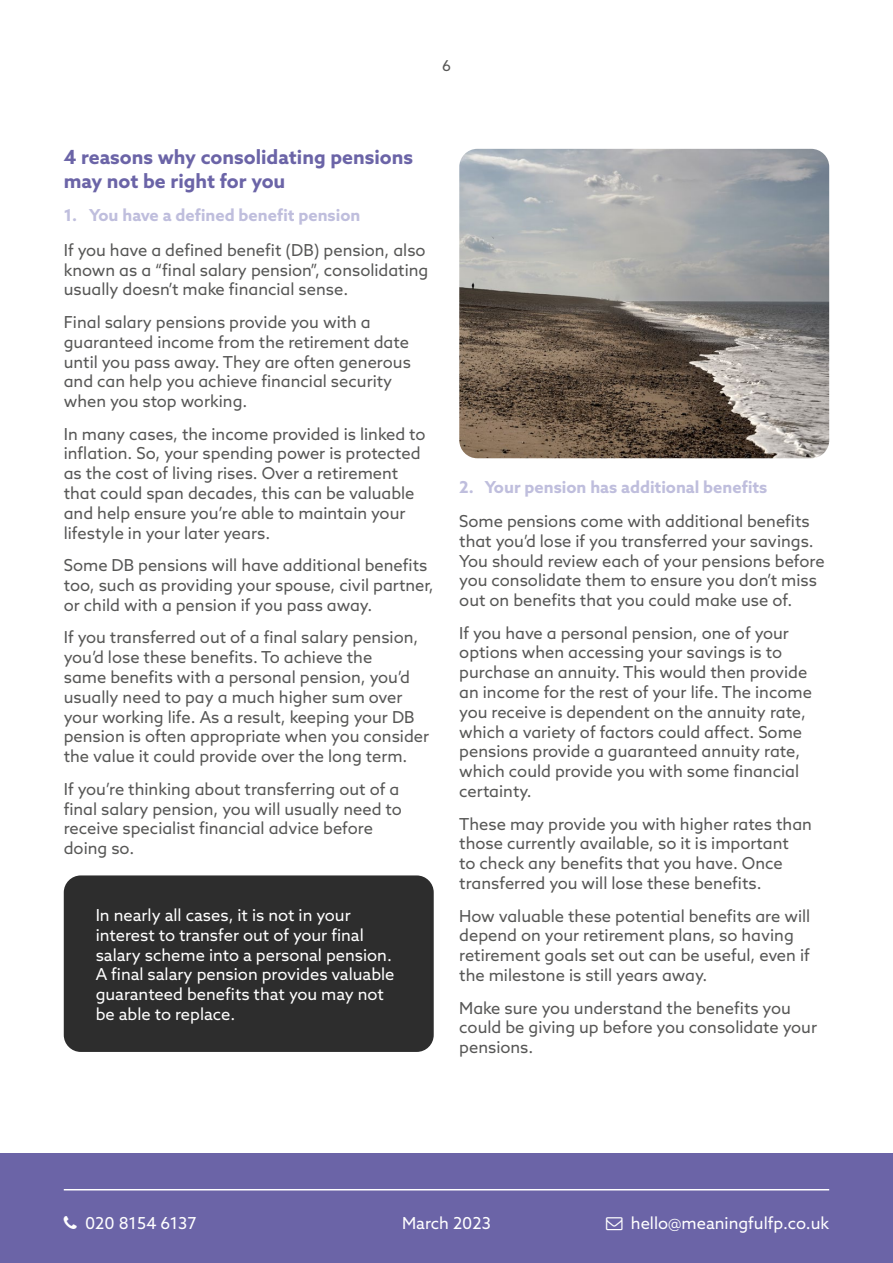
<style>
.page{position:relative;width:893px;height:1263px;background:#fff}
.page>*{position:absolute;margin:0;border:0;box-sizing:border-box;transform-origin:0 0}
.t1{font:700 19.5px/23.4px "Azo Sans";color:#6b64a7}
.t2{font:16.5px/19.8px "Azo Sans";color:#575756}
.t3{font:16.5px/19.8px "Azo Sans";color:#fff}
.t4{font:700 16.5px "Azo Sans";color:#bfbedd}
.t5{font:15px "Azo Sans";color:#575756}
</style>
<div class="page">
<div style="left:0;top:1153px;width:893px;height:110px;background:#6b64a7"></div>
<hr style="left:64px;top:1189px;width:765px;height:1px;background:#fff">
<img style="left:459px;top:149px;width:370px;height:309px">
<div style="left:64px;top:875px;width:370px;height:177px;background:#2d2d2d;border-radius:17px"></div>
<p class="t5" style="left:442px;top:56px;width:10px">6</p>
<p class="t1" style="left:64px;top:145px;width:351px">4 reasons why consolidating pensions may not be right for you</p>
<p class="t4" style="left:64px;top:205px;width:298px">1. You have a defined benefit pension</p>
<p class="t2" style="left:64px;top:240px;width:366px">If you have a defined benefit (DB) pension, also known as a “final salary pension”, consolidating usually doesn’t make financial sense.</p>
<p class="t2" style="left:64px;top:312px;width:349px">Final salary pensions provide you with a guaranteed income from the retirement date until you pass away. They are often generous and can help you achieve financial security when you stop working.</p>
<p class="t2" style="left:64px;top:424px;width:363px">In many cases, the income provided is linked to inflation. So, your spending power is protected as the cost of living rises. Over a retirement that could span decades, this can be valuable and help ensure you’re able to maintain your lifestyle in your later years.</p>
<p class="t2" style="left:64px;top:555px;width:371px">Some DB pensions will have additional benefits too, such as providing your spouse, civil partner, or child with a pension if you pass away.</p>
<p class="t2" style="left:64px;top:627px;width:367px">If you transferred out of a final salary pension, you’d lose these benefits. To achieve the<br>same benefits with a personal pension, you’d usually need to pay a much higher sum over your working life. As a result, keeping your DB pension is often appropriate when you consider the value it could provide over the long term.</p>
<p class="t2" style="left:64px;top:779px;width:340px">If you’re thinking about transferring out of a final salary pension, you will usually need to receive specialist financial advice before doing so.</p>
<p class="t3" style="left:96px;top:905px;width:300px">In nearly all cases, it is not in your interest to transfer out of your final salary scheme into a personal pension.<br>A final salary pension provides valuable guaranteed benefits that you may not be able to replace.</p>
<p class="t4" style="left:459px;top:476px;width:310px">2. Your pension has additional benefits</p>
<p class="t2" style="left:459px;top:511px;width:367px">Some pensions come with additional benefits that you’d lose if you transferred your savings.<br>You should review each of your pensions before you consolidate them to ensure you don’t miss out on benefits that you could make use of.</p>
<p class="t2" style="left:459px;top:623px;width:354px">If you have a personal pension, one of your options when accessing your savings is to purchase an annuity. This would then provide an income for the rest of your life. The income you receive is dependent on the annuity rate, which a variety of factors could affect. Some pensions provide a guaranteed annuity rate, which could provide you with some financial certainty.</p>
<p class="t2" style="left:459px;top:814px;width:354px">These may provide you with higher rates than those currently available, so it is important<br>to check any benefits that you have. Once transferred you will lose these benefits.</p>
<p class="t2" style="left:459px;top:905px;width:352px">How valuable these potential benefits are will depend on your retirement plans, so having retirement goals set out can be useful, even if the milestone is still years away.</p>
<p class="t2" style="left:459px;top:997px;width:359px">Make sure you understand the benefits you could be giving up before you consolidate your pensions.</p>
<p class="t3" style="left:85px;top:1213px;width:113px">020 8154 6137</p>
<p class="t3" style="left:631px;top:1213px;width:200px">hello@meaningfulfp.co.uk</p>
<p class="t3" style="left:402px;top:1213px;width:90px">March 2023</p>
</div>
